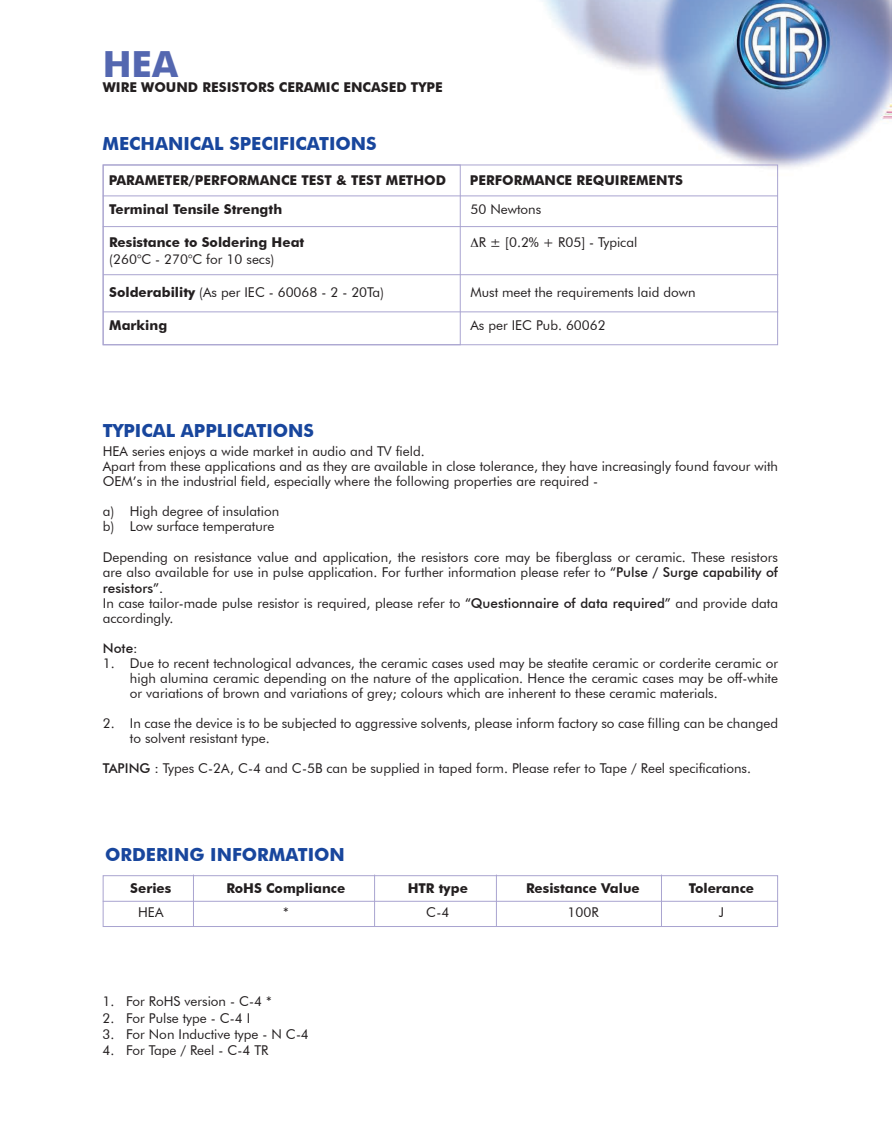
<style>
.page{position:relative;width:892px;height:1129px;background:#fff}
.page>*{position:absolute;margin:0;border:0;box-sizing:border-box;transform-origin:0 0}
.t1{font:700 36px "Futura BT";color:#5467b0}
.t2{font:700 18px "Futura BT";color:#18469d}
.t3{font:13.5px/15px "Futura BT";color:#231f20}
.t4{font:700 13.5px "Futura BT";color:#231f20}
.t5{font:500 13.5px "Futura BT";color:#231f20}
.s1{font-weight:700}
.s2{font-weight:500}
</style>
<div class="page">
<img style="left:102px;top:0;width:790px;height:207px">
<div style="left:103px;top:875px;width:675px;height:51px;border:1px solid #a9a4d0"></div>
<hr style="left:103px;top:900px;width:675px;height:1px;background:#a9a4d0">
<hr style="left:193px;top:874px;width:1px;height:52px;background:#a9a4d0">
<hr style="left:374px;top:874px;width:1px;height:52px;background:#a9a4d0">
<hr style="left:496px;top:874px;width:1px;height:52px;background:#a9a4d0">
<hr style="left:661px;top:874px;width:1px;height:52px;background:#a9a4d0">
<hr style="left:103px;top:226px;width:675px;height:1px;background:#a9a4d0">
<hr style="left:103px;top:274px;width:675px;height:1px;background:#a9a4d0">
<hr style="left:103px;top:311px;width:675px;height:1px;background:#a9a4d0">
<hr style="left:103px;top:195px;width:675px;height:1px;background:#a9a4d0">
<div style="left:103px;top:164px;width:357px;height:181px;border:1px solid #a9a4d0"></div>
<h1 class="t1" style="left:103px;top:42px;width:77px">HEA</h1>
<p class="t4" style="left:103px;top:79px;width:341px">WIRE WOUND RESISTORS CERAMIC ENCASED TYPE</p>
<h2 class="t2" style="left:102px;top:133px;width:276px">MECHANICAL SPECIFICATIONS</h2>
<p class="t4" style="left:109px;top:172px;width:339px">PARAMETER/PERFORMANCE TEST &amp; TEST METHOD</p>
<p class="t4" style="left:470px;top:172px;width:215px">PERFORMANCE REQUIREMENTS</p>
<p class="t4" style="left:109px;top:201px;width:174px">Terminal Tensile Strength</p>
<p class="t3" style="left:470px;top:201px;width:72px">50 Newtons</p>
<p class="t4" style="left:109px;top:234px;width:197px">Resistance to Soldering Heat</p>
<p class="t3" style="left:470px;top:234px;width:168px">∆R ± [0.2% + R05] - Typical</p>
<p class="t3" style="left:109px;top:251px;width:167px">(260°C - 270°C for 10 secs)</p>
<p class="t3" style="left:109px;top:284px;width:276px"><span class="s1">Solderability</span> (As per IEC - 60068 - 2 - 20Ta)</p>
<p class="t3" style="left:470px;top:284px;width:227px">Must meet the requirements laid down</p>
<p class="t4" style="left:109px;top:316px;width:60px">Marking</p>
<p class="t3" style="left:470px;top:317px;width:137px">As per IEC Pub. 60062</p>
<h2 class="t2" style="left:103px;top:419px;width:213px">TYPICAL APPLICATIONS</h2>
<p class="t3" style="left:103px;top:444px;width:676px">HEA series enjoys a wide market in audio and TV field.<br>Apart from these applications and as they are available in close tolerance, they have increasingly found favour with<br>OEM’s in the industrial field, especially where the following properties are required -</p>
<p class="t3" style="left:103px;top:504px;width:178px">a) High degree of insulation b) Low surface temperature</p>
<p class="t3" style="left:103px;top:548px;width:677px;line-height:15.5px">Depending on resistance value and application, the resistors core may be fiberglass or ceramic. These resistors are also available for use in pulse application. For further information please refer to <span class="s2">“Pulse / Surge capability of resistors”.<br></span>In case tailor-made pulse resistor is required, please refer to <span class="s2">“Questionnaire of data required”</span> and provide data accordingly.</p>
<p class="t5" style="left:103px;top:640px;width:36px">Note:</p>
<p class="t3" style="left:130px;top:655px;width:650px;text-align:justify;text-indent:-27px">1. Due to recent technological advances, the ceramic cases used may be steatite ceramic or corderite ceramic or high alumina ceramic depending on the nature of the application. Hence the ceramic cases may be off-white or variations of brown and variations of grey; colours which are inherent to these ceramic materials.</p>
<p class="t3" style="left:130px;top:715px;width:649px;text-indent:-27px">2. In case the device is to be subjected to aggressive solvents, please inform factory so case filling can be changed to solvent resistant type.</p>
<p class="t3" style="left:103px;top:760px;width:650px"><span class="s2">TAPING :</span> Types C-2A, C-4 and C-5B can be supplied in taped form. Please refer to Tape / Reel specifications.</p>
<h2 class="t2" style="left:105px;top:843px;width:241px">ORDERING INFORMATION</h2>
<p class="t4" style="left:130px;top:879px;width:43px">Series</p>
<p class="t4" style="left:226px;top:879px;width:120px">RoHS Compliance</p>
<p class="t4" style="left:408px;top:879px;width:62px">HTR type</p>
<p class="t4" style="left:526px;top:879px;width:115px">Resistance Value</p>
<p class="t4" style="left:688px;top:879px;width:67px">Tolerance</p>
<p class="t3" style="left:138px;top:903px;width:27px">HEA</p>
<p class="t3" style="left:283px;top:903px;width:7px">*</p>
<p class="t3" style="left:426px;top:903px;width:25px">C-4</p>
<p class="t3" style="left:567px;top:903px;width:33px">100R</p>
<p class="t3" style="left:719px;top:903px;width:7px">J</p>
<p class="t3" style="left:102px;top:993px;width:171px">1. For RoHS version - C-4 *</p>
<p class="t3" style="left:102px;top:1009px;width:149px">2. For Pulse type - C-4 I</p>
<p class="t3" style="left:102px;top:1025px;width:208px">3. For Non Inductive type - N C-4</p>
<p class="t3" style="left:102px;top:1042px;width:167px">4. For Tape / Reel - C-4 TR</p>
</div>
